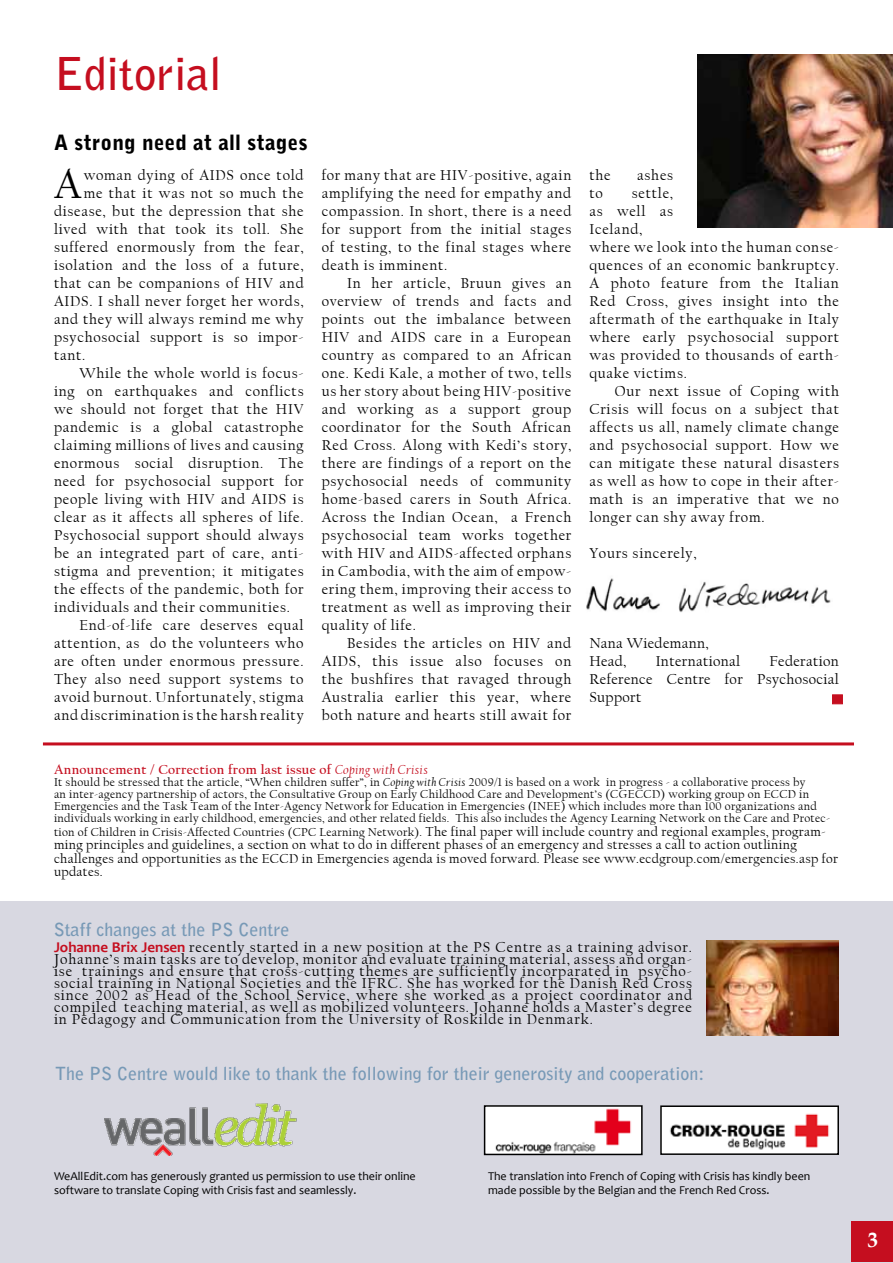
<style>
.page{position:relative;width:893px;height:1263px;background:#fff}
.page>*{position:absolute;margin:0;border:0;box-sizing:border-box;transform-origin:0 0}
.t1{font:700 45px "Bell Gothic Std";color:#c50e1f}
.t2{font:42.15px "Californian FB";color:#000}
.t3{font:900 21px "Bell Gothic Std";letter-spacing:.01em;color:#000}
.t4{font:700 21px "Book Antiqua";color:#fff}
.t5{font:700 18px "Bell Gothic Std";color:#7799b6}
.t6{font:15px/18px "Californian FB";letter-spacing:.05em;color:#000;text-align:justify}
.t7{font:15px/18px "Californian FB";letter-spacing:.025em;color:#000}
.t8{font:13.5px/13.5px "Californian FB";letter-spacing:.025em;color:#000}
.t9{font:700 13.5px "Californian FB";letter-spacing:.025em;color:#c50e1f}
.t10{font:12px/12px "Californian FB";letter-spacing:.025em;color:#000}
.t11{font:12px/14.4px "Candara";color:#000}
.s1{font-weight:400;font-style:italic}
.s2{font-style:italic}
.s3{font-size:13.5px}
.s4{font-family:"Candara";font-weight:700;color:#c50e1f}
</style>
<div class="page">
<div style="left:0;top:901px;width:892px;height:361px;background:#d8d8e1"></div>
<div style="left:852px;top:1221px;width:41px;height:41px;background:#c50e1f"></div>
<img style="left:697px;top:54px;width:196px;height:173px">
<img style="left:586px;top:578px;width:245px;height:34px">
<img style="left:707px;top:941px;width:132px;height:94px">
<div style="left:832px;top:694px;width:11px;height:10px;background:#c50e1f;border:1px solid #c50e1f"></div>
<img style="left:104px;top:1103px;width:193px;height:52px">
<img style="left:487px;top:1108px;width:153px;height:44px">
<div style="left:484px;top:1105px;width:159px;height:50px;border:2px solid #000"></div>
<img style="left:663px;top:1108px;width:173px;height:44px">
<div style="left:660px;top:1105px;width:179px;height:50px;border:2px solid #000"></div>
<hr style="left:43px;top:742px;width:811px;height:3px;background:#c50e1f">
<h1 class="t1" style="left:54px;top:47px;width:169px">Editorial</h1>
<h3 class="t3" style="left:54px;top:130px;width:255px">A strong need at all stages</h3>
<h2 class="t2" style="left:54px;top:161px;width:29px">A</h2>
<p class="t6" style="left:84px;top:166px;width:221px">woman dying of AIDS once told</p>
<p class="t6" style="left:84px;top:184px;width:221px">me that it was not so much the</p>
<p class="t6" style="left:54px;top:202px;width:251px">disease, but the depression that she</p>
<p class="t6" style="left:54px;top:220px;width:251px">lived with that took its toll. She</p>
<p class="t6" style="left:54px;top:238px;width:251px">suffered enormously from the fear,</p>
<p class="t6" style="left:54px;top:256px;width:251px">isolation and the loss of a future,</p>
<p class="t6" style="left:54px;top:274px;width:251px">that can be companions of HIV and</p>
<p class="t6" style="left:54px;top:292px;width:251px">AIDS. I shall never forget her words,</p>
<p class="t6" style="left:54px;top:310px;width:251px">and they will always remind me why</p>
<p class="t6" style="left:54px;top:328px;width:251px">psychosocial support is so impor-</p>
<p class="t6" style="left:54px;top:346px;width:33px">tant.</p>
<p class="t6" style="left:80px;top:364px;width:226px">While the whole world is focus-</p>
<p class="t6" style="left:54px;top:382px;width:251px">ing on earthquakes and conflicts</p>
<p class="t6" style="left:54px;top:400px;width:251px">we should not forget that the HIV</p>
<p class="t6" style="left:54px;top:418px;width:251px">pandemic is a global catastrophe</p>
<p class="t6" style="left:54px;top:436px;width:251px">claiming millions of lives and causing</p>
<p class="t6" style="left:54px;top:454px;width:251px">enormous social disruption. The</p>
<p class="t6" style="left:54px;top:472px;width:251px">need for psychosocial support for</p>
<p class="t6" style="left:54px;top:490px;width:251px">people living with HIV and AIDS is</p>
<p class="t6" style="left:54px;top:508px;width:251px">clear as it affects all spheres of life.</p>
<p class="t6" style="left:54px;top:526px;width:251px">Psychosocial support should always</p>
<p class="t6" style="left:54px;top:544px;width:251px">be an integrated part of care, anti-</p>
<p class="t6" style="left:54px;top:562px;width:251px">stigma and prevention; it mitigates</p>
<p class="t6" style="left:54px;top:580px;width:251px">the effects of the pandemic, both for</p>
<p class="t6" style="left:54px;top:598px;width:237px">individuals and their communities.</p>
<p class="t6" style="left:80px;top:616px;width:226px">End-of-life care deserves equal</p>
<p class="t6" style="left:54px;top:634px;width:251px">attention, as do the volunteers who</p>
<p class="t6" style="left:54px;top:652px;width:251px">are often under enormous pressure.</p>
<p class="t6" style="left:54px;top:670px;width:251px">They also need support systems to</p>
<p class="t6" style="left:54px;top:688px;width:251px">avoid burnout. Unfortunately, stigma</p>
<p class="t6" style="left:54px;top:706px;width:251px">and discrimination is the harsh reality</p>
<p class="t6" style="left:322px;top:166px;width:251px">for many that are HIV-positive, again amplifying the need for empathy and compassion. In short, there is a need for support from the initial stages of testing, to the final stages where death is imminent.</p>
<p class="t6" style="left:322px;top:274px;width:251px;text-indent:26px">In her article, Bruun gives an overview of trends and facts and points out the imbalance between HIV and AIDS care in a European country as compared to an African one. Kedi Kale, a mother of two, tells us her story about being HIV-positive and working as a support group coordinator for the South African Red Cross. Along with Kedi’s story, there are findings of a report on the psychosocial needs of community home-based carers in South Africa.<br>Across the Indian Ocean, a French psychosocial team works together with HIV and AIDS-affected orphans in Cambodia, with the aim of empow&shy;ering them, improving their access to treatment as well as improving their quality of life.</p>
<p class="t6" style="left:322px;top:634px;width:251px;text-indent:26px">Besides the articles on HIV and AIDS, this issue also focuses on the bushfires that ravaged through Australia earlier this year, where both nature and hearts still await for</p>
<p class="t6" style="left:589px;top:166px;width:23px">the</p>
<p class="t6" style="left:637px;top:166px;width:37px">ashes</p>
<p class="t6" style="left:589px;top:184px;width:15px">to</p>
<p class="t6" style="left:589px;top:184px;width:251px;text-align:left;text-indent:43px">settle,<br>as well as<br>Iceland,<br>where we look into the human conse&shy;quences of an economic bankruptcy.<br>A photo feature from the Italian<br>Red Cross, gives insight into the aftermath of the earthquake in Italy where early psychosocial support was provided to thousands of earth&shy;quake victims.</p>
<p class="t6" style="left:589px;top:382px;width:251px;text-indent:26px">Our next issue of Coping with Crisis will focus on a subject that affects us all, namely climate change and psychosocial support. How we can mitigate these natural disasters as well as how to cope in their after&shy;math is an imperative that we no longer can shy away from.</p>
<p class="t6" style="left:589px;top:544px;width:109px">Yours sincerely,</p>
<p class="t7" style="left:589px;top:634px;width:121px">Nana Wiedemann,<br>Head,</p>
<p class="t6" style="left:589px;top:652px;width:251px;text-indent:180px">Federation Reference Centre for Psychosocial Support</p>
<p class="t7" style="left:656px;top:652px;width:86px">International</p>
<p class="t9" style="left:54px;top:762px;width:375px">Announcement / Correction from last issue of <span class="s1">Coping with Crisis</span></p>
<p class="t10" style="left:54px;top:776px;width:778px">It should be stressed that the article, “When children suffer”, in <span class="s2">Coping with Crisis</span> 2009/1 is based on a work in progress - a collaborative process by<br>an inter-agency partnership of actors, the Consultative Group on Early Childhood Care and Development’s (CGECCD) working group on ECCD in Emergencies and the Task Team of the Inter-Agency Network for Education in Emergencies (INEE) which includes more than 100 organizations and individuals working in early childhood, emergencies, and other related fields. This also includes the Agency Learning Network on the Care and Protec-</p>
<p class="t10" style="left:54px;top:826px;width:773px">tion of Children in Crisis-Affected Countries (CPC Learning Network). <span class="s3">The final paper will include country and regional examples, program-</span></p>
<p class="t8" style="left:54px;top:838px;width:785px">ming principles and guidelines, a section on what to do in different phases of an emergency and stresses a call to action outlining challenges and opportunities as the ECCD in Emergencies agenda is moved forward. Please see www.ecdgroup.com/emergencies.asp for updates.</p>
<p class="t5" style="left:54px;top:919px;width:237px">Staff changes at the PS Centre</p>
<p class="t6" style="left:54px;top:941px;width:639px;line-height:12px"><span class="s4">Johanne Brix Jensen</span> recently started in a new position at the PS Centre as a training advisor.<br>Johanne’s main tasks are to develop, monitor and evaluate training material, assess and organ&shy;ise trainings and ensure that cross-cutting themes are sufficiently incorparated in psycho&shy;social training in National Societies and the IFRC. She has worked for the Danish Red Cross since 2002 as Head of the School Service, where she worked as a project coordinator and compiled teaching material, as well as mobilized volunteers. Johanne holds a Master’s degree in Pedagogy and Communication from the University of Roskilde in Denmark.</p>
<p class="t5" style="left:55px;top:1063px;width:651px">The PS Centre would like to thank the following for their generosity and cooperation:</p>
<p class="t11" style="left:54px;top:1169px;width:363px">WeAllEdit.com has generously granted us permission to use their online software to translate Coping with Crisis fast and seamlessly.</p>
<p class="t11" style="left:488px;top:1169px;width:324px">The translation into French of Coping with Crisis has kindly been made possible by the Belgian and the French Red Cross.</p>
<h3 class="t4" style="left:867px;top:1225px;width:12px">3</h3>
</div>
